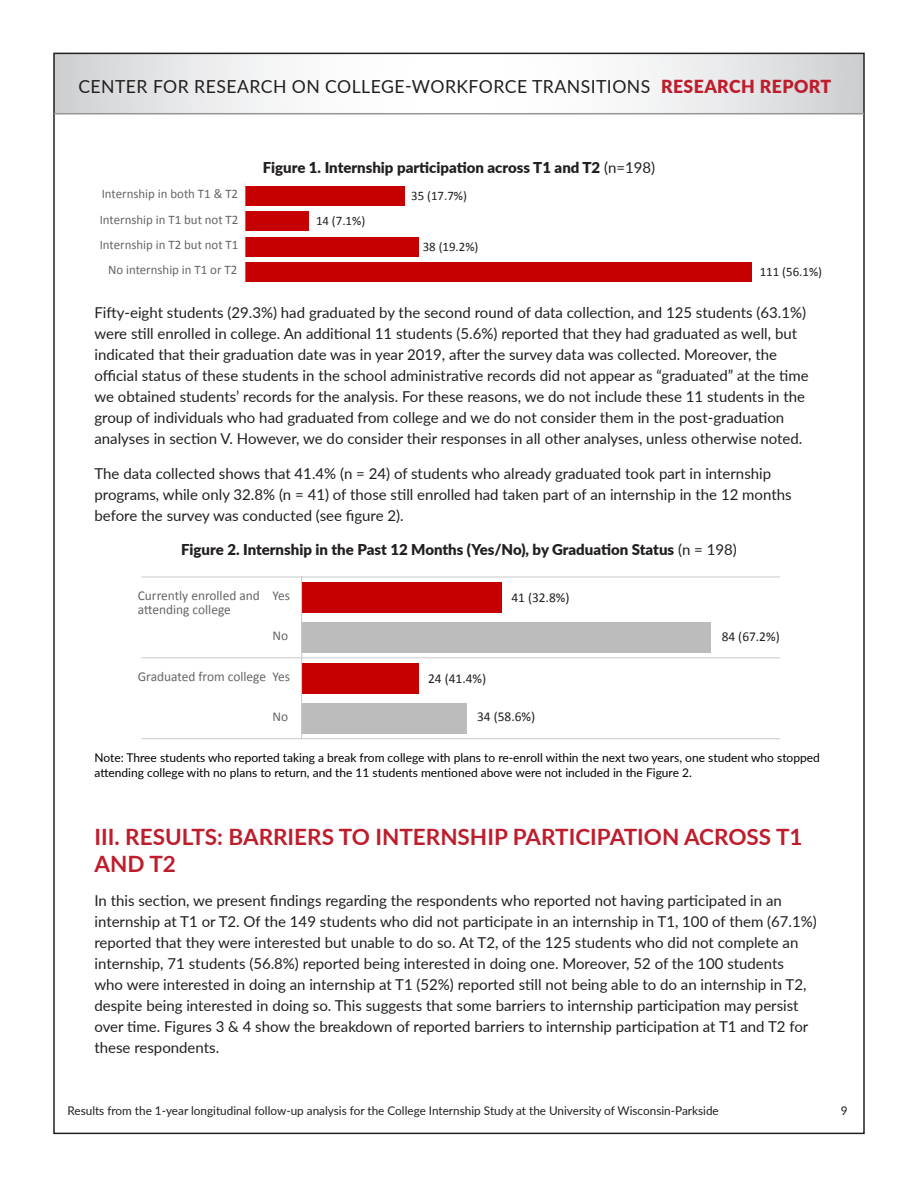
<style>
.page{position:relative;width:918px;height:1188px;background:#fff}
.page>*{position:absolute;margin:0;border:0;box-sizing:border-box;transform-origin:0 0}
.t1{font:700 22.5px/27px "Lato";color:#be1d2c}
.t2{font:18px "Lato";letter-spacing:.025em;color:#231f20}
.P-body{font:15px/21px "Lato";color:#231f20}
.Figure-Table{font:900 15px "Lato";color:#231f20}
.t3{font:13.5px/14.4px "Calibri";color:#666}
.t4{font:13.5px "Calibri";color:#231f20}
.t5{font:13.05px/25.5px "Calibri";color:#666;text-align:center}
.t6{font:13.05px "Calibri";color:#231f20}
.NOTE{font:12px/15px "Lato";color:#000}
.t7{font:12px "Lato";color:#231f20}
.s1{font-weight:900;color:#be1d2c}
.s2{font-weight:400}
</style>
<div class="page">
<svg style="left:56px;top:56px;width:806px;height:57px"></svg>
<hr style="left:54px;top:113px;width:810px;height:1px;background:#939598">
<div style="left:245px;top:262px;width:506px;height:20px;background:#c60000"></div>
<div style="left:245px;top:237px;width:173px;height:19px;background:#c60000"></div>
<div style="left:245px;top:211px;width:64px;height:20px;background:#c60000"></div>
<div style="left:245px;top:186px;width:160px;height:19px;background:#c60000"></div>
<hr style="left:245px;top:183px;width:1px;height:101px;background:#f5f5f5">
<hr style="left:142px;top:577px;width:160px;height:1px;background:#cbcbcb">
<hr style="left:142px;top:657px;width:160px;height:1px;background:#cbcbcb">
<hr style="left:142px;top:738px;width:160px;height:1px;background:#cbcbcb">
<div style="left:302px;top:622px;width:409px;height:31px;background:#bcbcbc"></div>
<div style="left:302px;top:582px;width:199px;height:31px;background:#c60000"></div>
<div style="left:302px;top:703px;width:165px;height:31px;background:#bcbcbc"></div>
<div style="left:302px;top:663px;width:117px;height:30px;background:#c60000"></div>
<hr style="left:301px;top:577px;width:1px;height:162px;background:#cbcbcb">
<hr style="left:302px;top:577px;width:478px;height:1px;background:#cbcbcb">
<hr style="left:302px;top:657px;width:478px;height:1px;background:#cbcbcb">
<hr style="left:302px;top:738px;width:478px;height:1px;background:#cbcbcb">
<p class="t2" style="left:78px;top:74px;width:755px">CENTER FOR RESEARCH ON COLLEGE-WORKFORCE TRANSITIONS <span class="s1">RESEARCH REPORT</span></p>
<p class="t5" style="left:100px;top:181px;width:140px">Internship in both T1 &amp; T2<br>Internship in T1 but not T2<br>Internship in T2 but not T1<br>No internship in T1 or T2</p>
<p class="Figure-Table" style="left:263px;top:156px;width:394px">Figure 1. Internship participation across T1 and T2 <span class="s2">(n=198)</span></p>
<p class="t6" style="left:316px;top:212px;width:51px">14 (7.1%)</p>
<p class="t6" style="left:411px;top:187px;width:57px">35 (17.7%)</p>
<p class="t6" style="left:423px;top:238px;width:57px">38 (19.2%)</p>
<p class="t6" style="left:760px;top:263px;width:64px">111 (56.1%)</p>
<p class="P-body" style="left:94px;top:302px;width:716px">Fifty-eight students (29.3%) had graduated by the second round of data collection, and 125 students (63.1%) were still enrolled in college. An additional 11 students (5.6%) reported that they had graduated as well, but indicated that their graduation date was in year 2019, after the survey data was collected. Moreover, the official status of these students in the school administrative records did not appear as “graduated” at the time we obtained students’ records for the analysis. For these reasons, we do not include these 11 students in the group of individuals who had graduated from college and we do not consider them in the post-graduation analyses in section V. However, we do consider their responses in all other analyses, unless otherwise noted.</p>
<p class="P-body" style="left:94px;top:462px;width:699px">The data collected shows that 41.4% (n = 24) of students who already graduated took part in internship programs, while only 32.8% (n = 41) of those still enrolled had taken part of an internship in the 12 months before the survey was conducted (see figure 2).</p>
<p class="Figure-Table" style="left:181px;top:539px;width:557px">Figure 2. Internship in the Past 12 Months (Yes/No), by Graduation Status <span class="s2">(n = 198)</span></p>
<p class="t3" style="left:138px;top:588px;width:124px">Currently enrolled and attending college</p>
<p class="t3" style="left:273px;top:588px;width:19px">Yes</p>
<p class="t3" style="left:273px;top:629px;width:17px">No</p>
<p class="t3" style="left:138px;top:669px;width:154px">Graduated from college Yes</p>
<p class="t3" style="left:273px;top:710px;width:17px">No</p>
<p class="t4" style="left:511px;top:589px;width:60px">41 (32.8%)</p>
<p class="t4" style="left:722px;top:628px;width:60px">84 (67.2%)</p>
<p class="t4" style="left:428px;top:670px;width:60px">24 (41.4%)</p>
<p class="t4" style="left:477px;top:708px;width:60px">34 (58.6%)</p>
<p class="NOTE" style="left:94px;top:750px;width:727px">Note: Three students who reported taking a break from college with plans to re-enroll within the next two years, one student who stopped attending college with no plans to return, and the 11 students mentioned above were not included in the Figure 2.</p>
<h2 class="t1" style="left:94px;top:822px;width:710px">III. RESULTS: BARRIERS TO INTERNSHIP PARTICIPATION ACROSS T1<br>AND T2</h2>
<p class="P-body" style="left:94px;top:890px;width:724px">In this section, we present findings regarding the respondents who reported not having participated in an internship at T1 or T2. Of the 149 students who did not participate in an internship in T1, 100 of them (67.1%) reported that they were interested but unable to do so. At T2, of the 125 students who did not complete an internship, 71 students (56.8%) reported being interested in doing one. Moreover, 52 of the 100 students<br>who were interested in doing an internship at T1 (52%) reported still not being able to do an internship in T2, despite being interested in doing so. This suggests that some barriers to internship participation may persist over time. Figures 3 &amp; 4 show the breakdown of reported barriers to internship participation at T1 and T2 for these respondents.</p>
<p class="t7" style="left:68px;top:1102px;width:653px">Results from the 1-year longitudinal follow-up analysis for the College Internship Study at the University of Wisconsin-Parkside</p>
<p class="t7" style="left:841px;top:1102px;width:8px">9</p>
</div>
